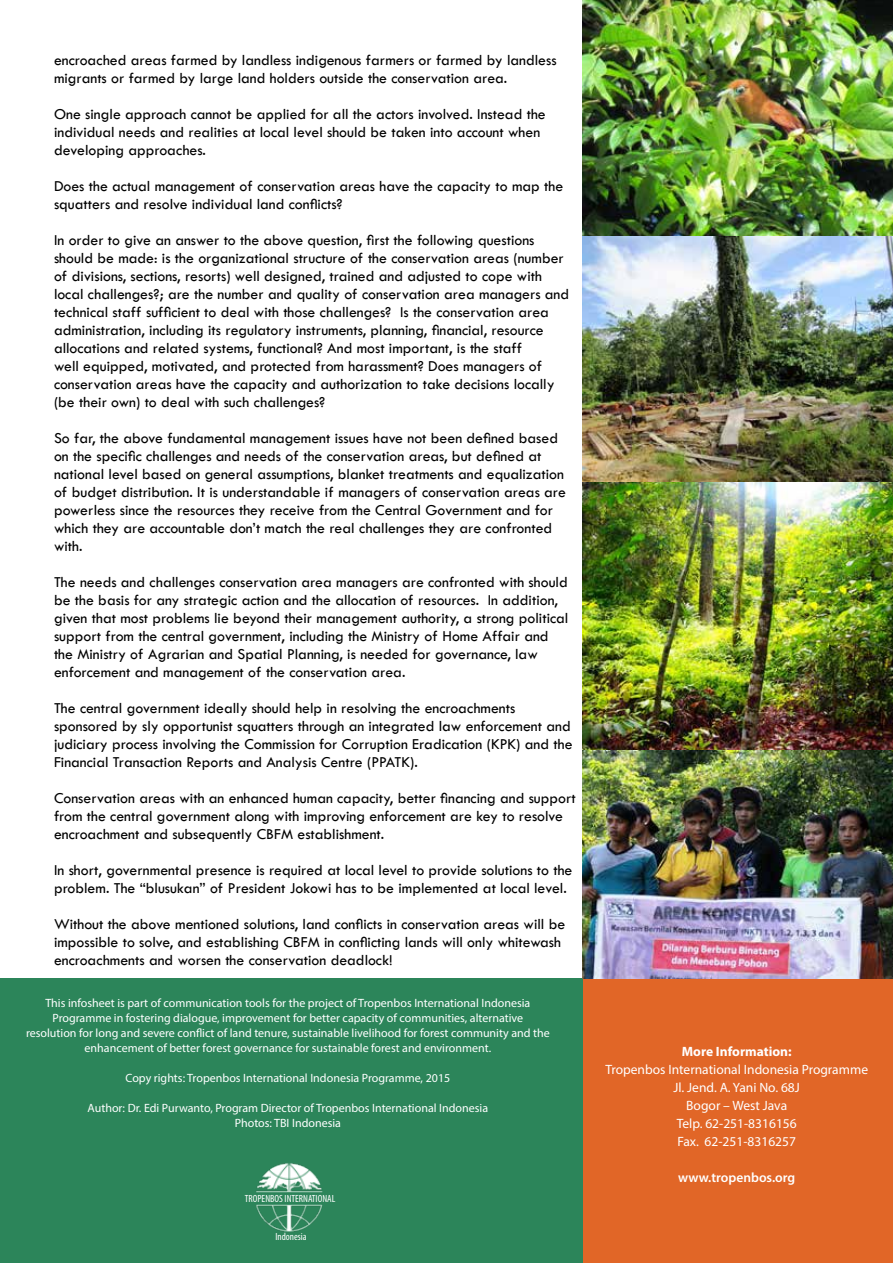
<style>
.page{position:relative;width:893px;height:1263px;background:#fff}
.page>*{position:absolute;margin:0;border:0;box-sizing:border-box;transform-origin:0 0}
.t1{font:15.75px/18px "Tw Cen";color:#000}
.t2{font:13.5px/18px "Myriad Pro";color:#fff;text-align:center}
.t3{font:600 13.5px "Myriad Pro";color:#fff}
.t4{font:700 13.5px "Myriad Pro";color:#fff}
.t5{font:12px/15px "Myriad Pro";color:#fff;text-align:center}
.t6{font:condensed 10.5px "Myriad Pro";color:#fff}
</style>
<div class="page">
<div style="left:576px;top:978px;width:317px;height:285px;background:#e16627"></div>
<div style="left:0;top:978px;width:582px;height:285px;background:#2c855a"></div>
<img style="left:256px;top:1163px;width:67px;height:69px">
<img style="left:582px;top:0;width:311px;height:236px">
<img style="left:582px;top:236px;width:311px;height:742px">
<p class="t1" style="left:54px;top:51px;width:504px">encroached areas farmed by landless indigenous farmers or farmed by landless migrants or farmed by large land holders outside the conservation area.</p>
<p class="t1" style="left:54px;top:105px;width:493px">One single approach cannot be applied for all the actors involved. Instead the individual needs and realities at local level should be taken into account when developing approaches.</p>
<p class="t1" style="left:54px;top:177px;width:511px">Does the actual management of conservation areas have the capacity to map the squatters and resolve individual land conflicts?</p>
<p class="t1" style="left:54px;top:231px;width:517px">In order to give an answer to the above question, first the following questions should be made: is the organizational structure of the conservation areas (number of divisions, sections, resorts) well designed, trained and adjusted to cope with local challenges?; are the number and quality of conservation area managers and technical staff sufficient to deal with those challenges? Is the conservation area administration, including its regulatory instruments, planning, financial, resource allocations and related systems, functional? And most important, is the staff<br>well equipped, motivated, and protected from harassment? Does managers of conservation areas have the capacity and authorization to take decisions locally (be their own) to deal with such challenges?</p>
<p class="t1" style="left:54px;top:429px;width:514px">So far, the above fundamental management issues have not been defined based on the specific challenges and needs of the conservation areas, but defined at national level based on general assumptions, blanket treatments and equalization of budget distribution. It is understandable if managers of conservation areas are powerless since the resources they receive from the Central Government and for which they are accountable don’t match the real challenges they are confronted with.</p>
<p class="t1" style="left:54px;top:573px;width:516px">The needs and challenges conservation area managers are confronted with should be the basis for any strategic action and the allocation of resources. In addition, given that most problems lie beyond their management authority, a strong political support from the central government, including the Ministry of Home Affair and the Ministry of Agrarian and Spatial Planning, is needed for governance, law enforcement and management of the conservation area.</p>
<p class="t1" style="left:54px;top:699px;width:520px">The central government ideally should help in resolving the encroachments sponsored by sly opportunist squatters through an integrated law enforcement and judiciary process involving the Commission for Corruption Eradication (KPK) and the Financial Transaction Reports and Analysis Centre (PPATK).</p>
<p class="t1" style="left:54px;top:789px;width:523px">Conservation areas with an enhanced human capacity, better financing and support from the central government along with improving enforcement are key to resolve encroachment and subsequently CBFM establishment.</p>
<p class="t1" style="left:54px;top:861px;width:520px">In short, governmental presence is required at local level to provide solutions to the problem. The “blusukan” of President Jokowi has to be implemented at local level.</p>
<p class="t1" style="left:54px;top:915px;width:513px">Without the above mentioned solutions, land conflicts in conservation areas will be impossible to solve, and establishing CBFM in conflicting lands will only whitewash encroachments and worsen the conservation deadlock!</p>
<p class="t5" style="left:26px;top:995px;width:525px">This infosheet is part of communication tools for the project of Tropenbos International Indonesia Programme in fostering dialogue, improvement for better capacity of communities, alternative resolution for long and severe conflict of land tenure, sustainable livelihood for forest community and the enhancement of better forest governance for sustainable forest and environment.</p>
<p class="t5" style="left:125px;top:1070px;width:326px">Copy rights: Tropenbos International Indonesia Programme, 2015</p>
<p class="t5" style="left:88px;top:1100px;width:402px">Author: Dr. Edi Purwanto, Program Director of Tropenbos International Indonesia<br>Photos: TBI Indonesia</p>
<p class="t6" style="left:245px;top:1192px;width:92px">TROPENBOS INTERNATIONAL</p>
<p class="t6" style="left:275px;top:1230px;width:33px">Indonesia</p>
<p class="t4" style="left:682px;top:1043px;width:111px">More Information:</p>
<p class="t2" style="left:605px;top:1060px;width:264px">Tropenbos International Indonesia Programme<br>Jl. Jend. A. Yani No. 68J<br>Bogor – West Java<br>Telp. 62-251-8316156<br>Fax. 62-251-8316257</p>
<p class="t3" style="left:678px;top:1169px;width:119px">www.tropenbos.org</p>
</div>
